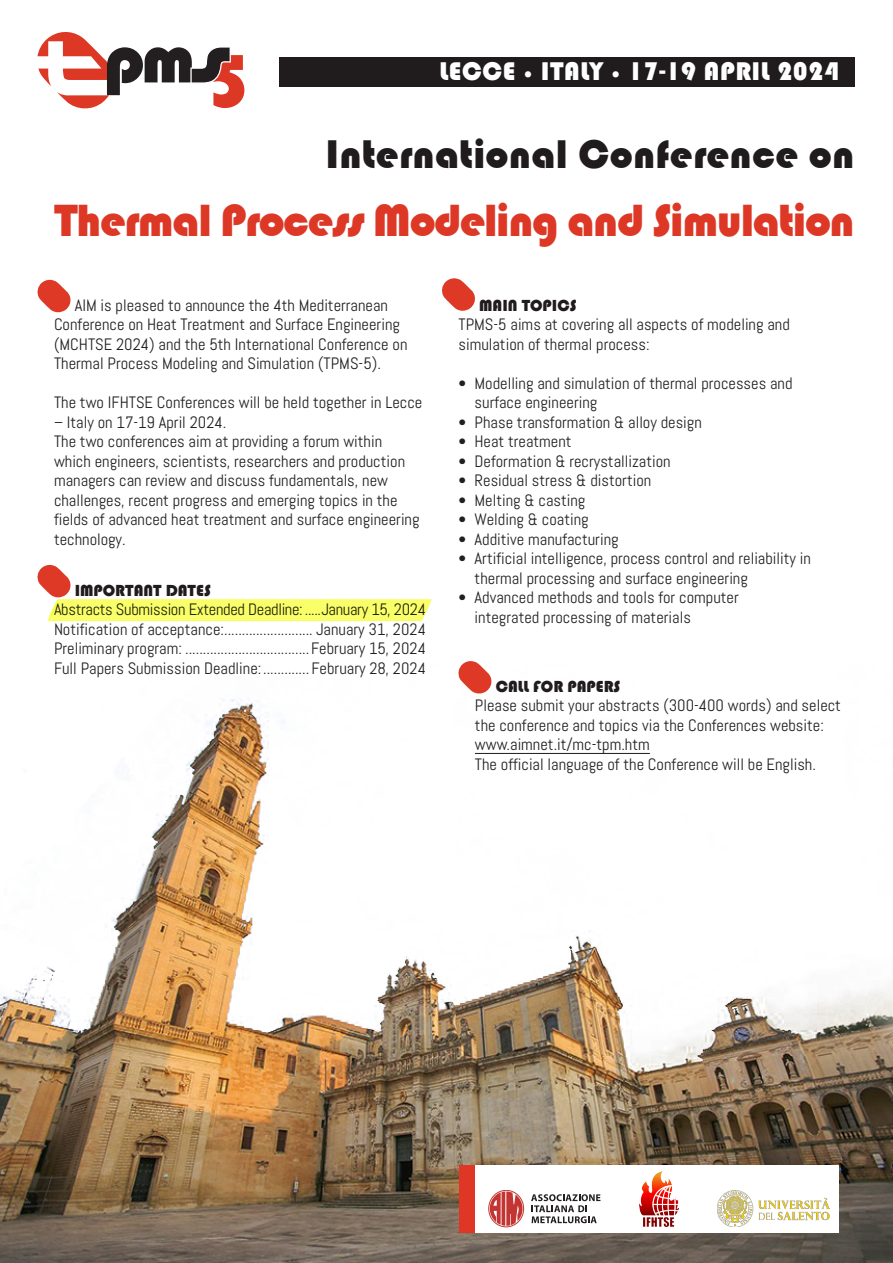
<style>
.page{position:relative;width:893px;height:1263px;background:#fff}
.page>*{position:absolute;margin:0;border:0;box-sizing:border-box;transform-origin:0 0}
.t1{font:77.55px "Bauhaus 93";color:#dd3826}
.t2{font:70.65px "Bauhaus 93";color:#231f20}
.t3{font:46.5px "Bauhaus 93";letter-spacing:-.03em;color:#dd3826}
.t4{font:41.25px "Bauhaus 93";letter-spacing:.005em;color:#201c1d}
.t5{font:26.4px "Bauhaus 93";letter-spacing:.02em;color:#fff}
.t6{font:16.5px/19.5px "Abel";color:#231f20}
.t7{font:16.5px "Abel";letter-spacing:-.02em;color:#231f20}
.t8{font:16.5px "Bauhaus 93";color:#201c1d}
.t9{font:16.5px "Abel";color:#201c1d}
</style>
<div class="page">
<img style="left:0;top:693px;width:893px;height:570px">
<div style="left:475px;top:1165px;width:364px;height:67px;background:#fff"></div>
<div style="left:459px;top:1165px;width:16px;height:67px;background:#df3625"></div>
<hr style="left:475px;top:753px;width:175px;height:1px;background:#201c1d">
<svg style="left:37px;top:280px;width:34px;height:32px"></svg>
<svg style="left:37px;top:565px;width:34px;height:32px"></svg>
<svg style="left:458px;top:661px;width:34px;height:32px"></svg>
<svg style="left:442px;top:278px;width:33px;height:33px"></svg>
<svg style="left:531px;top:1194px;width:69px;height:29px"></svg>
<svg style="left:490px;top:1191px;width:33px;height:35px"></svg>
<div style="left:488px;top:1190px;width:36px;height:37px;border:1px solid #c33532;border-radius:50%"></div>
<img style="left:639px;top:1171px;width:40px;height:55px">
<img style="left:718px;top:1191px;width:112px;height:35px">
<div style="left:279px;top:57px;width:575px;height:30px;background:#201c1d"></div>
<svg style="left:38px;top:32px;width:75px;height:77px"></svg>
<svg style="left:191px;top:47px;width:39px;height:36px"></svg>
<img style="left:48px;top:597px;width:384px;height:25px">
<p class="t2" style="left:104px;top:19px;width:93px">pm</p>
<p class="t1" style="left:207px;top:37px;width:46px">5</p>
<p class="t5" style="left:440px;top:57px;width:401px">LECCE . ITALY . 17-19 APRIL 2024</p>
<p class="t4" style="left:326px;top:131px;width:530px">International Conference on</p>
<p class="t3" style="left:54px;top:194px;width:802px">Thermal Process Modeling and Simulation</p>
<p class="t6" style="left:54px;top:295px;width:355px;text-indent:21px">AIM is pleased to announce the 4th Mediterranean Conference on Heat Treatment and Surface Engineering (MCHTSE 2024) and the 5th International Conference on Thermal Process Modeling and Simulation (TPMS-5).</p>
<p class="t6" style="left:54px;top:393px;width:370px">The two IFHTSE Conferences will be held together in Lecce</p>
<p class="t6" style="left:54px;top:412px;width:174px">– Italy on 17-19 April 2024.</p>
<p class="t6" style="left:54px;top:432px;width:367px">The two conferences aim at providing a forum within which engineers, scientists, researchers and production managers can review and discuss fundamentals, new challenges, recent progress and emerging topics in the fields of advanced heat treatment and surface engineering technology.</p>
<p class="t8" style="left:75px;top:581px;width:138px">IMPORTANT DATES</p>
<p class="t7" style="left:54px;top:599px;width:373px">Abstracts Submission Extended Deadline: .....January 15, 2024</p>
<p class="t6" style="left:54px;top:619px;width:373px">Notification of acceptance:......................... January 31, 2024</p>
<p class="t6" style="left:54px;top:639px;width:373px">Preliminary program: ...................................February 15, 2024</p>
<p class="t6" style="left:54px;top:658px;width:373px">Full Papers Submission Deadline:............. February 28, 2024</p>
<p class="t8" style="left:479px;top:296px;width:99px">MAIN TOPICS</p>
<p class="t6" style="left:458px;top:315px;width:333px">TPMS-5 aims at covering all aspects of modeling and simulation of thermal process:</p>
<p class="t6" style="left:475px;top:373px;width:319px;text-indent:-16px">• Modelling and simulation of thermal processes and surface engineering</p>
<p class="t6" style="left:458px;top:412px;width:245px">• Phase transformation &amp; alloy design</p>
<p class="t6" style="left:458px;top:432px;width:115px">• Heat treatment</p>
<p class="t6" style="left:458px;top:451px;width:214px">• Deformation &amp; recrystallization</p>
<p class="t6" style="left:458px;top:471px;width:194px">• Residual stress &amp; distortion</p>
<p class="t6" style="left:458px;top:490px;width:128px">• Melting &amp; casting</p>
<p class="t6" style="left:458px;top:510px;width:132px">• Welding &amp; coating</p>
<p class="t6" style="left:458px;top:529px;width:162px">• Additive manufacturing</p>
<p class="t6" style="left:458px;top:549px;width:354px">• Artificial intelligence, process control and reliability in</p>
<p class="t6" style="left:475px;top:568px;width:275px">thermal processing and surface engineering</p>
<p class="t6" style="left:475px;top:588px;width:266px;text-indent:-16px">• Advanced methods and tools for computer integrated processing of materials</p>
<p class="t8" style="left:496px;top:677px;width:126px">CALL FOR PAPERS</p>
<p class="t6" style="left:475px;top:696px;width:368px">Please submit your abstracts (300-400 words) and select the conference and topics via the Conferences website:</p>
<p class="t9" style="left:475px;top:734px;width:176px">www.aimnet.it/mc-tpm.htm</p>
<p class="t6" style="left:475px;top:754px;width:343px">The official language of the Conference will be English.</p>
</div>
